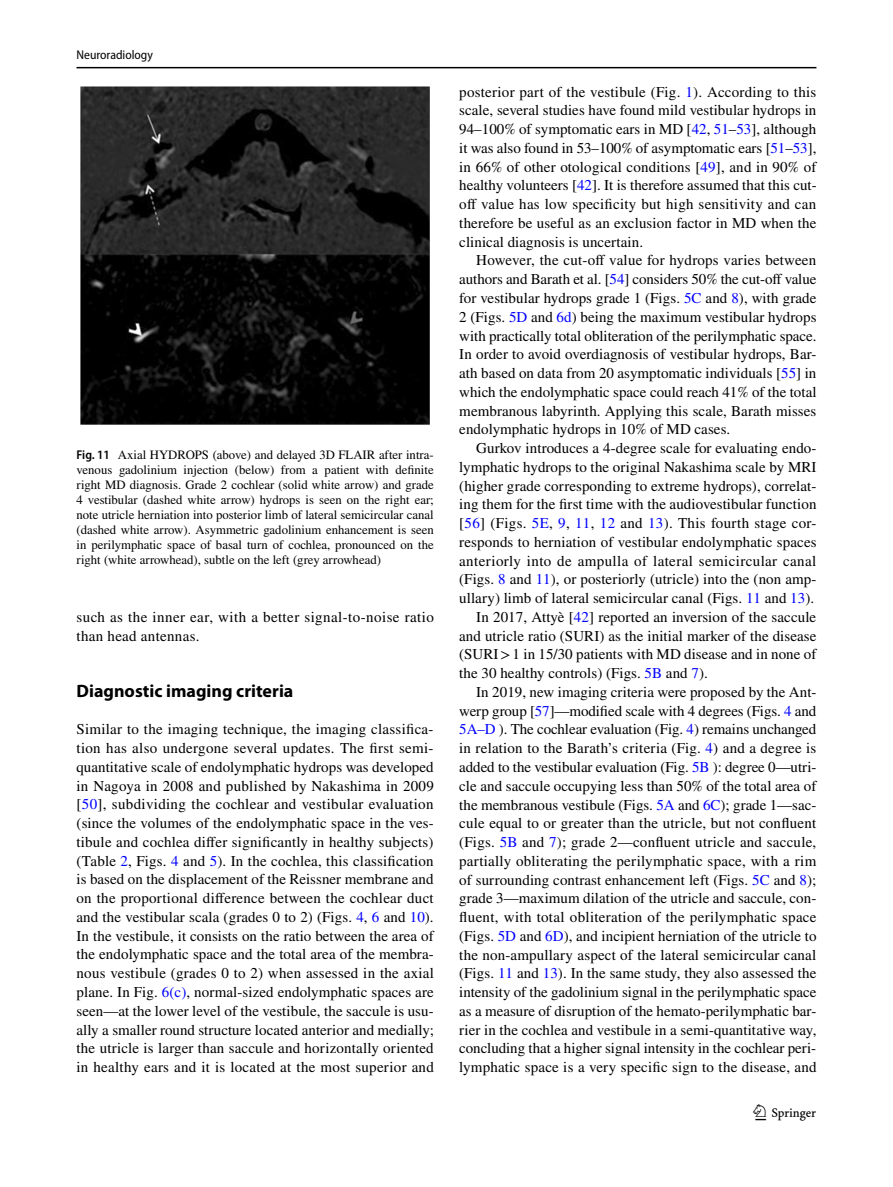
<style>
.page{position:relative;width:893px;height:1187px;background:#fff}
.page>*{position:absolute;margin:0;border:0;box-sizing:border-box;transform-origin:0 0}
.t1{font:22.5px "Springnew Regular 3";color:#000}
.t2{font:700 18px "Myriad Pro";color:#000}
.t3{font:15px/18.8px "STIX";letter-spacing:.005em;color:#000;text-align:justify}
.t4{font:15px/18.8px "STIX";letter-spacing:.03em;color:#000}
.t5{font:15px "STIX";letter-spacing:.025em;color:#000}
.t6{font:12.75px/15px "STIX";color:#000;text-align:justify}
.t7{font:semi-condensed 12.75px "Myriad Pro";color:#000}
.s1{font-family:"Myriad Pro";font-weight:600;font-stretch:semi-condensed}
.s2{color:#00f}
</style>
<div class="page">
<hr style="left:77px;top:67px;width:739px;height:1px;background:#000">
<img style="left:81px;top:87px;width:348px;height:337px">
<p class="t7" style="left:77px;top:48px;width:78px">Neuroradiology</p>
<p class="t6" style="left:77px;top:448px;width:359px"><span class="s1">Fig. 11</span> Axial HYDROPS (above) and delayed 3D FLAIR after intra&shy;venous gadolinium injection (below) from a patient with definite right MD diagnosis. Grade 2 cochlear (solid white arrow) and grade 4 vestibular (dashed white arrow) hydrops is seen on the right ear; note utricle herniation into posterior limb of lateral semicircular canal (dashed white arrow). Asymmetric gadolinium enhancement is seen in perilymphatic space of basal turn of cochlea, pronounced on the right (white arrowhead), subtle on the left (grey arrowhead)</p>
<p class="t4" style="left:77px;top:608px;width:359px">such as the inner ear, with a better signal-to-noise ratio than head antennas.</p>
<p class="t2" style="left:77px;top:679px;width:218px">Diagnostic imaging criteria</p>
<p class="t3" style="left:77px;top:721px;width:359px">Similar to the imaging technique, the imaging classifica&shy;tion has also undergone several updates. The first semi&shy;quantitative scale of endolymphatic hydrops was developed in Nagoya in 2008 and published by Nakashima in 2009 [<span class="s2">50</span>], subdividing the cochlear and vestibular evaluation (since the volumes of the endolymphatic space in the ves&shy;tibule and cochlea differ significantly in healthy subjects) (Table <span class="s2">2</span>, Figs. <span class="s2">4</span> and <span class="s2">5</span>). In the cochlea, this classification is based on the displacement of the Reissner membrane and on the proportional difference between the cochlear duct and the vestibular scala (grades 0 to 2) (Figs. <span class="s2">4</span>, <span class="s2">6</span> and <span class="s2">10</span>).<br>In the vestibule, it consists on the ratio between the area of the endolymphatic space and the total area of the membra&shy;nous vestibule (grades 0 to 2) when assessed in the axial plane. In Fig. <span class="s2">6(c)</span>, normal-sized endolymphatic spaces are seen—at the lower level of the vestibule, the saccule is usu&shy;ally a smaller round structure located anterior and medially; the utricle is larger than saccule and horizontally oriented in healthy ears and it is located at the most superior and</p>
<p class="t3" style="left:459px;top:83px;width:359px">posterior part of the vestibule (Fig. <span class="s2">1</span>). According to this scale, several studies have found mild vestibular hydrops in 94–100% of symptomatic ears in MD [<span class="s2">42</span>, <span class="s2">51</span>–<span class="s2">53</span>], although it was also found in 53–100% of asymptomatic ears [<span class="s2">51</span>–<span class="s2">53</span>], in 66% of other otological conditions [<span class="s2">49</span>], and in 90% of healthy volunteers [<span class="s2">42</span>]. It is therefore assumed that this cut&shy;off value has low specificity but high sensitivity and can therefore be useful as an exclusion factor in MD when the clinical diagnosis is uncertain.</p>
<p class="t3" style="left:459px;top:252px;width:359px;text-indent:17px">However, the cut-off value for hydrops varies between authors and Barath et al. [<span class="s2">54</span>] considers 50% the cut-off value for vestibular hydrops grade 1 (Figs. <span class="s2">5C</span> and <span class="s2">8</span>), with grade 2 (Figs. <span class="s2">5D</span> and <span class="s2">6d</span>) being the maximum vestibular hydrops with practically total obliteration of the perilymphatic space.<br>In order to avoid overdiagnosis of vestibular hydrops, Bar&shy;ath based on data from 20 asymptomatic individuals [<span class="s2">55</span>] in which the endolymphatic space could reach 41% of the total membranous labyrinth. Applying this scale, Barath misses endolymphatic hydrops in 10% of MD cases.</p>
<p class="t3" style="left:476px;top:439px;width:342px">Gurkov introduces a 4-degree scale for evaluating endo-</p>
<p class="t3" style="left:459px;top:458px;width:359px">lymphatic hydrops to the original Nakashima scale by MRI</p>
<p class="t3" style="left:459px;top:477px;width:359px">(higher grade corresponding to extreme hydrops), correlat-</p>
<p class="t3" style="left:459px;top:496px;width:359px">ing them for the first time with the audiovestibular function</p>
<p class="t3" style="left:459px;top:514px;width:359px">[<span class="s2">56</span>] (Figs. <span class="s2">5E</span>, <span class="s2">9</span>, <span class="s2">11</span>, <span class="s2">12</span> and <span class="s2">13</span>). This fourth stage cor-</p>
<p class="t3" style="left:459px;top:533px;width:359px">responds to herniation of vestibular endolymphatic spaces</p>
<p class="t5" style="left:459px;top:550px;width:359px">anteriorly into de ampulla of lateral semicircular canal</p>
<p class="t3" style="left:459px;top:571px;width:359px">(Figs. <span class="s2">8</span> and <span class="s2">11</span>), or posteriorly (utricle) into the (non amp-</p>
<p class="t3" style="left:459px;top:589px;width:357px">ullary) limb of lateral semicircular canal (Figs. <span class="s2">11</span> and <span class="s2">13</span>).</p>
<p class="t3" style="left:476px;top:608px;width:341px">In 2017, Attyè [<span class="s2">42</span>] reported an inversion of the saccule</p>
<p class="t3" style="left:459px;top:627px;width:359px">and utricle ratio (SURI) as the initial marker of the disease</p>
<p class="t3" style="left:459px;top:646px;width:359px">(SURI&gt;1 in 15/30 patients with MD disease and in none of</p>
<p class="t3" style="left:459px;top:664px;width:250px">the 30 healthy controls) (Figs. <span class="s2">5B</span> and <span class="s2">7</span>).</p>
<p class="t3" style="left:476px;top:683px;width:342px">In 2019, new imaging criteria were proposed by the Ant-</p>
<p class="t3" style="left:459px;top:702px;width:359px">werp group [<span class="s2">57</span>]—modified scale with 4 degrees (Figs. <span class="s2">4</span> and</p>
<p class="t3" style="left:459px;top:721px;width:359px"><span class="s2">5A–D</span> ). The cochlear evaluation (Fig. <span class="s2">4</span>) remains unchanged</p>
<p class="t3" style="left:459px;top:739px;width:359px">in relation to the Barath’s criteria (Fig. <span class="s2">4</span>) and a degree is</p>
<p class="t3" style="left:459px;top:758px;width:359px">added to the vestibular evaluation (Fig. <span class="s2">5B</span> ): degree 0—utri-</p>
<p class="t3" style="left:459px;top:777px;width:359px">cle and saccule occupying less than 50% of the total area of</p>
<p class="t3" style="left:459px;top:796px;width:359px">the membranous vestibule (Figs. <span class="s2">5A</span> and <span class="s2">6C</span>); grade 1—sac-</p>
<p class="t3" style="left:459px;top:814px;width:359px">cule equal to or greater than the utricle, but not confluent</p>
<p class="t3" style="left:459px;top:833px;width:359px">(Figs. <span class="s2">5B</span> and <span class="s2">7</span>); grade 2—confluent utricle and saccule,</p>
<p class="t3" style="left:459px;top:852px;width:359px">partially obliterating the perilymphatic space, with a rim</p>
<p class="t3" style="left:459px;top:871px;width:359px">of surrounding contrast enhancement left (Figs. <span class="s2">5C</span> and <span class="s2">8</span>);</p>
<p class="t3" style="left:459px;top:889px;width:359px">grade 3—maximum dilation of the utricle and saccule, con-</p>
<p class="t3" style="left:459px;top:908px;width:359px">fluent, with total obliteration of the perilymphatic space</p>
<p class="t3" style="left:459px;top:927px;width:359px">(Figs. <span class="s2">5D</span> and <span class="s2">6D</span>), and incipient herniation of the utricle to</p>
<p class="t3" style="left:459px;top:946px;width:358px">the non-ampullary aspect of the lateral semicircular canal</p>
<p class="t3" style="left:459px;top:964px;width:359px">(Figs. <span class="s2">11</span> and <span class="s2">13</span>). In the same study, they also assessed the</p>
<p class="t3" style="left:459px;top:983px;width:359px">intensity of the gadolinium signal in the perilymphatic space</p>
<p class="t3" style="left:459px;top:1002px;width:359px">as a measure of disruption of the hemato-perilymphatic bar-</p>
<p class="t3" style="left:459px;top:1021px;width:359px">rier in the cochlea and vestibule in a semi-quantitative way,</p>
<p class="t3" style="left:459px;top:1039px;width:358px">concluding that a higher signal intensity in the cochlear peri-</p>
<p class="t3" style="left:459px;top:1058px;width:359px">lymphatic space is a very specific sign to the disease, and</p>
<h1 class="t1" style="left:755px;top:1104px;width:62px">1 3</h1>
</div>
